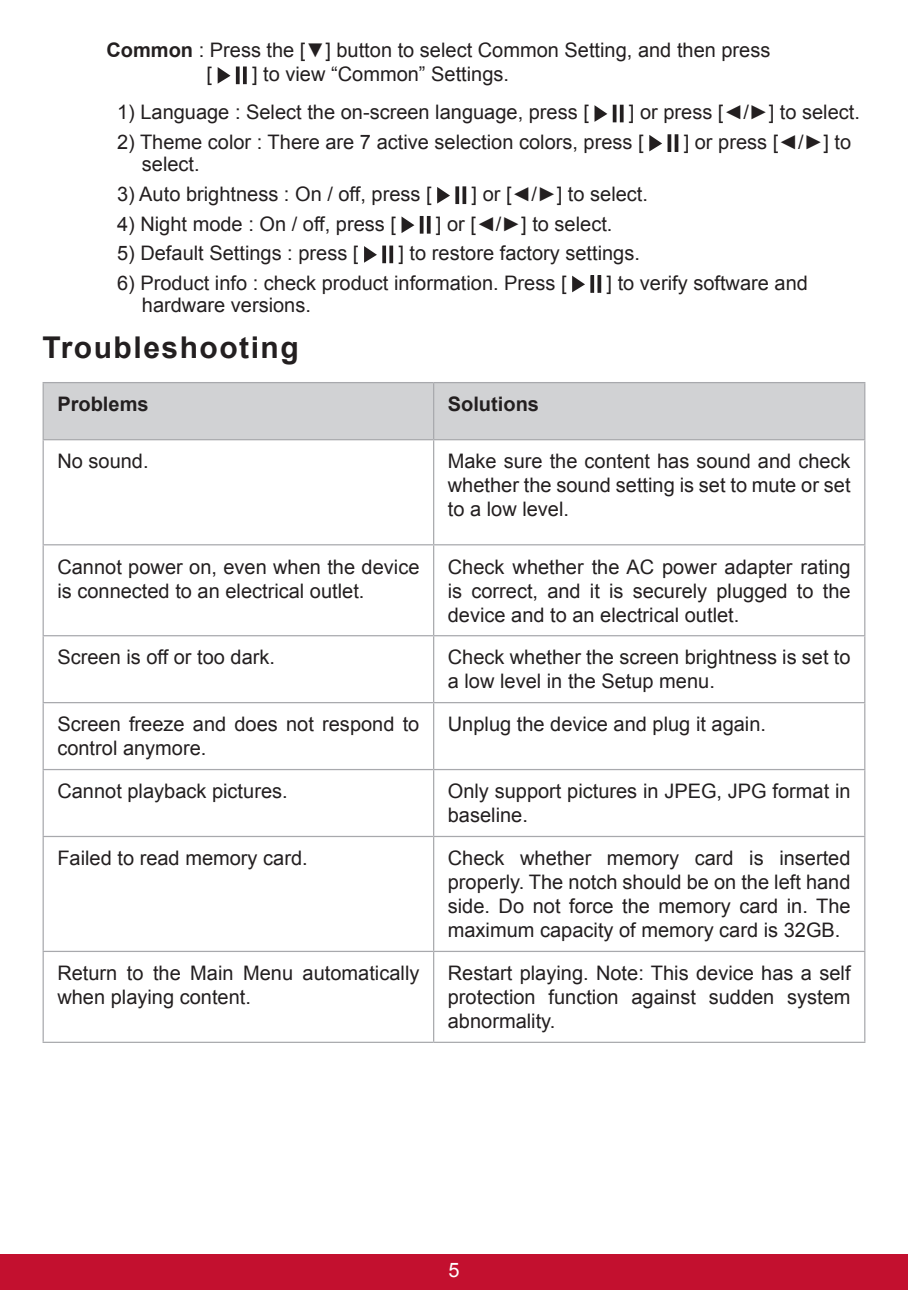
<style>
.page{position:relative;width:908px;height:1290px;background:#fff}
.page>*{position:absolute;margin:0;border:0;box-sizing:border-box;transform-origin:0 0}
.t1{font:700 30px "Arial";letter-spacing:.05em;color:#231f20}
.t2{font:20px/24px "Arial";color:#231f20}
.t3{font:700 20px "Arial";color:#231f20}
.t4{font:20px "Arial";color:#fff}
.s1{font-weight:700}
</style>
<div class="page">
<div style="left:0;top:1254px;width:907px;height:36px;background:#c3102f"></div>
<svg style="left:217px;top:67px;width:13px;height:17px"></svg>
<div style="left:243px;top:67px;width:3px;height:17px;border:1px solid #231f20"></div>
<div style="left:236px;top:67px;width:3px;height:17px;border:1px solid #231f20"></div>
<svg style="left:594px;top:105px;width:13px;height:17px"></svg>
<div style="left:619px;top:105px;width:4px;height:17px;border:1px solid #231f20"></div>
<svg style="left:616px;top:105px;width:6px;height:17px"></svg>
<div style="left:612px;top:105px;width:4px;height:17px;border:1px solid #231f20"></div>
<svg style="left:649px;top:135px;width:13px;height:16px"></svg>
<div style="left:674px;top:134px;width:3px;height:18px;border:1px solid #231f20"></div>
<div style="left:667px;top:134px;width:3px;height:18px;border:1px solid #231f20"></div>
<svg style="left:437px;top:187px;width:13px;height:17px"></svg>
<div style="left:462px;top:187px;width:4px;height:17px;border:1px solid #231f20"></div>
<div style="left:455px;top:187px;width:3px;height:17px;border:1px solid #231f20"></div>
<svg style="left:401px;top:216px;width:13px;height:17px"></svg>
<div style="left:427px;top:216px;width:3px;height:17px;border:1px solid #231f20"></div>
<div style="left:420px;top:216px;width:3px;height:17px;border:1px solid #231f20"></div>
<svg style="left:364px;top:246px;width:13px;height:17px"></svg>
<div style="left:389px;top:246px;width:4px;height:17px;border:1px solid #231f20"></div>
<div style="left:382px;top:246px;width:3px;height:17px;border:1px solid #231f20"></div>
<svg style="left:572px;top:276px;width:12px;height:16px"></svg>
<div style="left:597px;top:275px;width:3px;height:18px;border:1px solid #231f20"></div>
<div style="left:590px;top:275px;width:3px;height:18px;border:1px solid #231f20"></div>
<div style="left:44px;top:383px;width:819px;height:56px;background:#d1d2d4"></div>
<hr style="left:43px;top:382px;width:390px;height:1px;background:#a8a9ad">
<hr style="left:43px;top:383px;width:1px;height:56px;background:#a8a9ad">
<hr style="left:433px;top:382px;width:432px;height:1px;background:#a8a9ad">
<hr style="left:433px;top:383px;width:1px;height:56px;background:#a8a9ad">
<hr style="left:863px;top:383px;width:2px;height:56px;background:#a8a9ad">
<hr style="left:43px;top:439px;width:390px;height:1px;background:#a8a9ad">
<hr style="left:43px;top:440px;width:1px;height:104px;background:#a8a9ad">
<hr style="left:433px;top:439px;width:432px;height:1px;background:#a8a9ad">
<hr style="left:433px;top:440px;width:1px;height:104px;background:#a8a9ad">
<hr style="left:863px;top:440px;width:2px;height:104px;background:#a8a9ad">
<hr style="left:43px;top:544px;width:390px;height:1px;background:#a8a9ad">
<hr style="left:43px;top:545px;width:1px;height:90px;background:#a8a9ad">
<hr style="left:433px;top:544px;width:432px;height:1px;background:#a8a9ad">
<hr style="left:433px;top:545px;width:1px;height:90px;background:#a8a9ad">
<hr style="left:863px;top:545px;width:2px;height:90px;background:#a8a9ad">
<hr style="left:43px;top:635px;width:390px;height:1px;background:#a8a9ad">
<hr style="left:43px;top:636px;width:1px;height:66px;background:#a8a9ad">
<hr style="left:433px;top:635px;width:432px;height:1px;background:#a8a9ad">
<hr style="left:433px;top:636px;width:1px;height:66px;background:#a8a9ad">
<hr style="left:863px;top:636px;width:2px;height:66px;background:#a8a9ad">
<hr style="left:43px;top:702px;width:390px;height:1px;background:#a8a9ad">
<hr style="left:43px;top:703px;width:1px;height:66px;background:#a8a9ad">
<hr style="left:433px;top:702px;width:432px;height:1px;background:#a8a9ad">
<hr style="left:433px;top:703px;width:1px;height:66px;background:#a8a9ad">
<hr style="left:863px;top:703px;width:2px;height:66px;background:#a8a9ad">
<hr style="left:43px;top:769px;width:390px;height:1px;background:#a8a9ad">
<hr style="left:43px;top:770px;width:1px;height:66px;background:#a8a9ad">
<hr style="left:433px;top:769px;width:432px;height:1px;background:#a8a9ad">
<hr style="left:433px;top:770px;width:1px;height:66px;background:#a8a9ad">
<hr style="left:863px;top:770px;width:2px;height:66px;background:#a8a9ad">
<hr style="left:43px;top:836px;width:390px;height:1px;background:#a8a9ad">
<hr style="left:43px;top:837px;width:1px;height:114px;background:#a8a9ad">
<hr style="left:433px;top:836px;width:432px;height:1px;background:#a8a9ad">
<hr style="left:433px;top:837px;width:1px;height:114px;background:#a8a9ad">
<hr style="left:863px;top:837px;width:2px;height:114px;background:#a8a9ad">
<hr style="left:43px;top:951px;width:390px;height:1px;background:#a8a9ad">
<hr style="left:43px;top:952px;width:1px;height:90px;background:#a8a9ad">
<hr style="left:433px;top:951px;width:432px;height:1px;background:#a8a9ad">
<hr style="left:433px;top:952px;width:1px;height:90px;background:#a8a9ad">
<hr style="left:863px;top:952px;width:2px;height:90px;background:#a8a9ad">
<hr style="left:43px;top:1042px;width:390px;height:1px;background:#a8a9ad">
<hr style="left:433px;top:1042px;width:432px;height:1px;background:#a8a9ad">
<p class="t2" style="left:206px;top:38px;width:565px;text-indent:-100px"><span class="s1">Common</span> : Press the [▼] button to select Common Setting, and then press [</p>
<p class="t2" style="left:252px;top:62px;width:258px">] to view “Common” Settings.</p>
<p class="t2" style="left:117px;top:100px;width:473px">1) Language : Select the on-screen language, press [</p>
<p class="t2" style="left:628px;top:100px;width:232px">] or press [◄/►] to select.</p>
<p class="t2" style="left:117px;top:130px;width:528px">2) Theme color : There are 7 active selection colors, press [</p>
<p class="t2" style="left:683px;top:130px;width:169px">] or press [◄/►] to</p>
<p class="t2" style="left:142px;top:153px;width:59px">select.</p>
<p class="t2" style="left:117px;top:182px;width:316px">3) Auto brightness : On / off, press [</p>
<p class="t2" style="left:471px;top:182px;width:178px">] or [◄/►] to select.</p>
<p class="t2" style="left:117px;top:212px;width:280px">4) Night mode : On / off, press [</p>
<p class="t2" style="left:436px;top:212px;width:178px">] or [◄/►] to select.</p>
<p class="t2" style="left:117px;top:241px;width:243px">5) Default Settings : press [</p>
<p class="t2" style="left:398px;top:241px;width:243px">] to restore factory settings.</p>
<p class="t2" style="left:117px;top:271px;width:451px">6) Product info : check product information. Press [</p>
<p class="t2" style="left:606px;top:271px;width:203px">] to verify software and</p>
<p class="t2" style="left:142px;top:293px;width:170px">hardware versions.</p>
<h1 class="t1" style="left:43px;top:327px;width:258px">Troubleshooting</h1>
<p class="t3" style="left:57px;top:391px;width:93px">Problems</p>
<p class="t3" style="left:447px;top:391px;width:93px">Solutions</p>
<p class="t2" style="left:57px;top:450px;width:93px">No sound.</p>
<p class="t2" style="left:447px;top:450px;width:404px;text-align:justify">Make sure the content has sound and check whether the sound setting is set to mute or set to a low level.</p>
<p class="t2" style="left:57px;top:555px;width:363px">Cannot power on, even when the device is connected to an electrical outlet.</p>
<p class="t2" style="left:447px;top:555px;width:404px;text-align:justify">Check whether the AC power adapter rating is correct, and it is securely plugged to the device and to an electrical outlet.</p>
<p class="t2" style="left:57px;top:646px;width:219px">Screen is off or too dark.</p>
<p class="t2" style="left:447px;top:646px;width:404px">Check whether the screen brightness is set to a low level in the Setup menu.</p>
<p class="t2" style="left:57px;top:712px;width:363px">Screen freeze and does not respond to control anymore.</p>
<p class="t2" style="left:447px;top:712px;width:319px">Unplug the device and plug it again.</p>
<p class="t2" style="left:57px;top:779px;width:232px">Cannot playback pictures.</p>
<p class="t2" style="left:447px;top:779px;width:404px">Only support pictures in JPEG, JPG format in baseline.</p>
<p class="t2" style="left:57px;top:846px;width:252px">Failed to read memory card.</p>
<p class="t2" style="left:447px;top:846px;width:404px;text-align:justify">Check whether memory card is inserted properly. The notch should be on the left hand side. Do not force the memory card in. The maximum capacity of memory card is 32GB.</p>
<p class="t2" style="left:57px;top:961px;width:363px">Return to the Main Menu automatically when playing content.</p>
<p class="t2" style="left:447px;top:961px;width:404px;text-align:justify">Restart playing. Note: This device has a self protection function against sudden system abnormality.</p>
<p class="t4" style="left:448px;top:1257px;width:13px">5</p>
</div>
